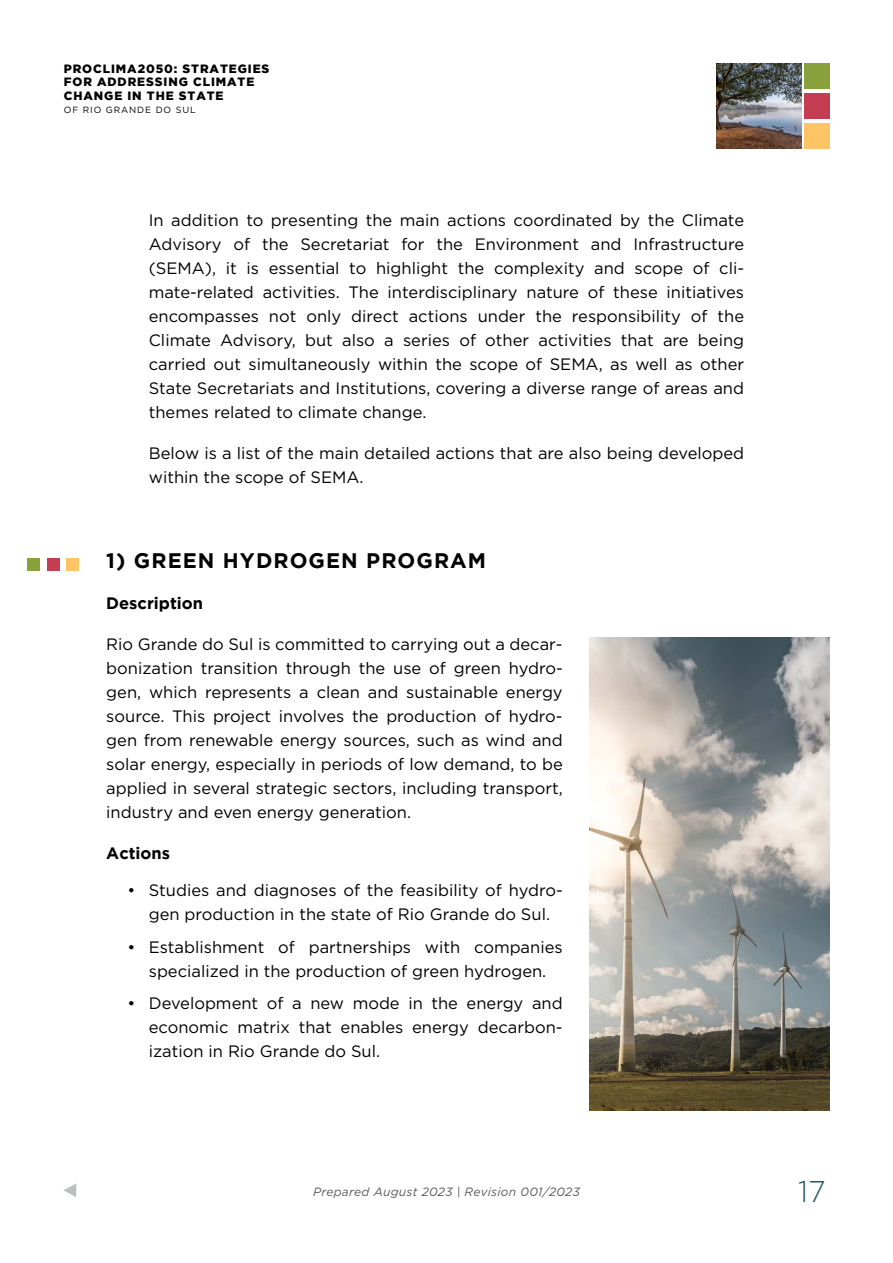
<style>
.page{position:relative;width:893px;height:1263px;background:#fff}
.page>*{position:absolute;margin:0;border:0;box-sizing:border-box;transform-origin:0 0}
.t1{font:300 30px "Gotham";color:#2a586b}
.t2{font:700 21px "Gotham";letter-spacing:.05em;color:#000}
.t3{font:16.5px/24px "Gotham";color:#000;text-align:justify}
.t4{font:700 16.5px "Gotham";color:#000}
.t5{font:900 12px/13.5px "Gotham";letter-spacing:.075em;color:#000}
.t6{font:italic 12px "Gotham";letter-spacing:.025em;color:#58595b}
.t7{font:9px "Gotham";letter-spacing:.1em;color:#000}
</style>
<div class="page">
<div style="left:804px;top:64px;width:26px;height:25px;background:#89a13a"></div>
<div style="left:804px;top:94px;width:26px;height:25px;background:#c43d53"></div>
<div style="left:804px;top:123px;width:26px;height:26px;background:#fec465"></div>
<img style="left:716px;top:64px;width:85px;height:85px">
<svg style="left:63px;top:1183px;width:13px;height:14px"></svg>
<div style="left:28px;top:558px;width:12px;height:13px;background:#89a13a"></div>
<div style="left:47px;top:558px;width:13px;height:13px;background:#c43d53"></div>
<div style="left:66px;top:558px;width:13px;height:13px;background:#fec465"></div>
<img style="left:590px;top:638px;width:240px;height:472px">
<p class="t5" style="left:64px;top:61px;width:207px">PROCLIMA2050: STRATEGIES<br>FOR ADDRESSING CLIMATE<br>CHANGE IN THE STATE</p>
<p class="t7" style="left:64px;top:104px;width:133px">OF RIO GRANDE DO SUL</p>
<p class="t3" style="left:149px;top:208px;width:597px">In addition to presenting the main actions coordinated by the Climate Advisory of the Secretariat for the Environment and Infrastructure (SEMA), it is essential to highlight the complexity and scope of cli&shy;mate-related activities. The interdisciplinary nature of these initiatives encompasses not only direct actions under the responsibility of the Climate Advisory, but also a series of other activities that are being carried out simultaneously within the scope of SEMA, as well as other State Secretariats and Institutions, covering a diverse range of areas and themes related to climate change.</p>
<p class="t3" style="left:149px;top:441px;width:597px">Below is a list of the main detailed actions that are also being developed within the scope of SEMA.</p>
<p class="t2" style="left:106px;top:549px;width:381px">1) GREEN HYDROGEN PROGRAM</p>
<p class="t4" style="left:106px;top:594px;width:98px">Description</p>
<p class="t3" style="left:106px;top:632px;width:458px">Rio Grande do Sul is committed to carrying out a decar&shy;bonization transition through the use of green hydro&shy;gen, which represents a clean and sustainable energy source. This project involves the production of hydro&shy;gen from renewable energy sources, such as wind and solar energy, especially in periods of low demand, to be applied in several strategic sectors, including transport, industry and even energy generation.</p>
<p class="t4" style="left:106px;top:844px;width:65px">Actions</p>
<p class="t3" style="left:128px;top:878px;width:437px;text-align:center">• Studies and diagnoses of the feasibility of hydro&shy;gen production in the state of Rio Grande do Sul.</p>
<p class="t3" style="left:128px;top:934px;width:437px;text-align:center">• Establishment of partnerships with companies specialized in the production of green hydrogen.</p>
<p class="t3" style="left:149px;top:991px;width:415px;text-indent:-21px">• Development of a new mode in the energy and economic matrix that enables energy decarbon&shy;ization in Rio Grande do Sul.</p>
<p class="t6" style="left:313px;top:1185px;width:268px">Prepared August 2023 | Revision 001/2023</p>
<h1 class="t1" style="left:798px;top:1173px;width:29px">17</h1>
</div>
